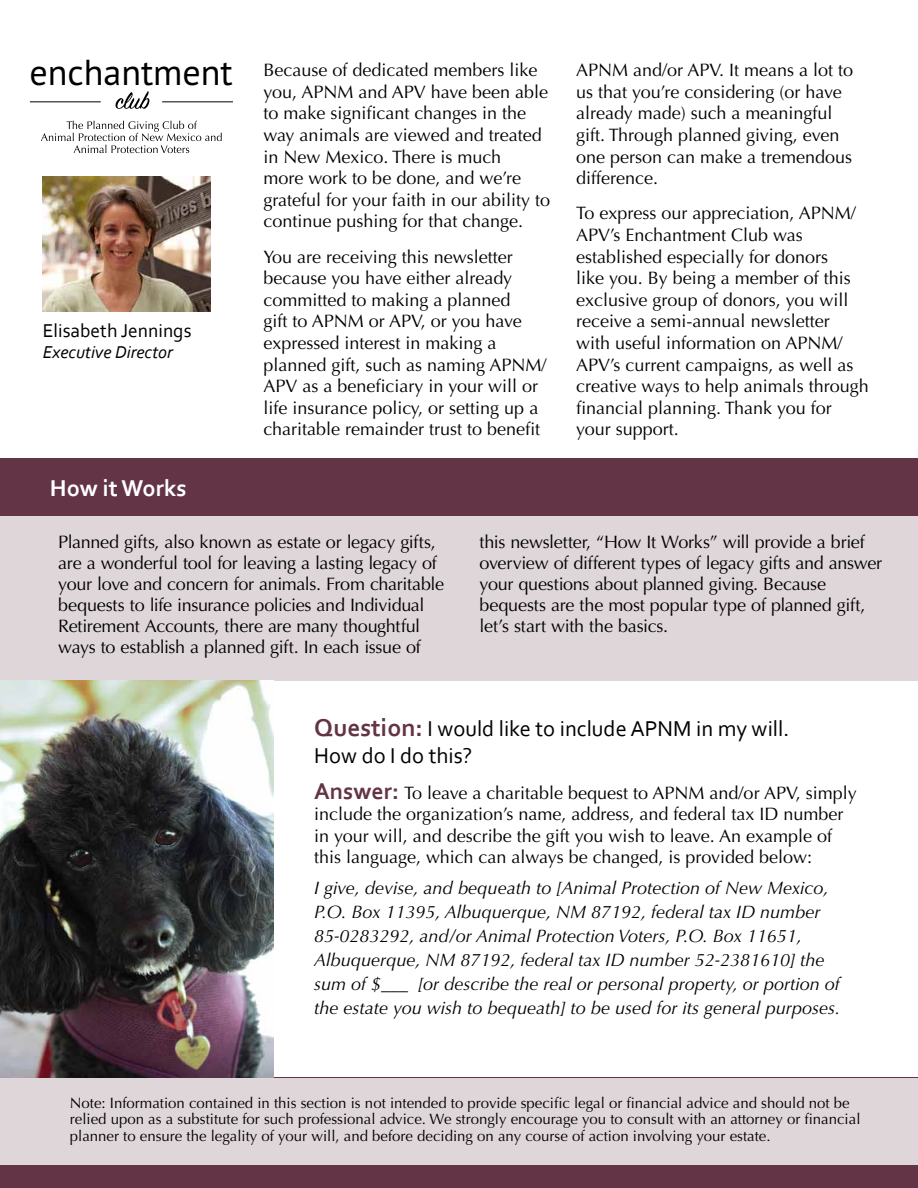
<style>
.page{position:relative;width:918px;height:1188px;background:#fff}
.page>*{position:absolute;margin:0;border:0;box-sizing:border-box;transform-origin:0 0}
.t1{font:36px "PT Sans";color:#000}
.t2{font:700 24px "Corbel";color:#fff}
.t3{font:22.5px/27px "Corbel";color:#000}
.t4{font:19.5px "Corbel";color:#000}
.t5{font:18px/21.6px "Optima";color:#000}
.t6{font:italic 18px/24px "Optima";color:#000}
.t7{font:18px/21px "Optima";letter-spacing:-.02em;color:#000}
.t8{font:italic 18px "Corbel";color:#000}
.t9{font:15px/16.5px "Optima";color:#000}
.s1{font-weight:700;font-size:25.5px;color:#633346}
.s2{font-family:"Corbel";font-weight:700;font-size:24px;color:#633346}
</style>
<div class="page">
<div style="left:0;top:458px;width:918px;height:222px;background:#633346"></div>
<div style="left:0;top:1078px;width:918px;height:110px;background:#633346"></div>
<div style="left:0;top:516px;width:918px;height:171px;background:#dfd6da"></div>
<div style="left:0;top:1078px;width:918px;height:86px;background:#dfd6da"></div>
<img style="left:0;top:680px;width:273px;height:397px">
<img style="left:43px;top:176px;width:167px;height:136px">
<hr style="left:30px;top:101px;width:71px;height:1px;background:#000">
<hr style="left:162px;top:101px;width:71px;height:1px;background:#000">
<svg style="left:115px;top:91px;width:35px;height:18px"></svg>
<svg style="left:41px;top:121px;width:181px;height:32px"></svg>
<h1 class="t1" style="left:29px;top:49px;width:205px">enchantment</h1>
<p class="t4" style="left:43px;top:318px;width:150px">Elisabeth Jennings</p>
<p class="t8" style="left:43px;top:341px;width:131px">Executive Director</p>
<h2 class="t2" style="left:50px;top:473px;width:138px">How it Works</h2>
<p class="t5" style="left:264px;top:60px;width:288px">Because of dedicated members like you, APNM and APV have been able to make significant changes in the way animals are viewed and treated in New Mexico. There is much<br>more work to be done, and we’re grateful for your faith in our ability to continue pushing for that change.</p>
<p class="t5" style="left:264px;top:246px;width:285px">You are receiving this newsletter because you have either already committed to making a planned<br>gift to APNM or APV, or you have expressed interest in making a planned gift, such as naming APNM/ APV as a beneficiary in your will or life insurance policy, or setting up a charitable remainder trust to benefit</p>
<p class="t5" style="left:576px;top:60px;width:279px">APNM and/or APV. It means a lot to us that you’re considering (or have already made) such a meaningful gift. Through planned giving, even one person can make a tremendous difference.</p>
<p class="t5" style="left:576px;top:203px;width:294px">To express our appreciation, APNM/<br>APV’s Enchantment Club was established especially for donors<br>like you. By being a member of this exclusive group of donors, you will receive a semi-annual newsletter<br>with useful information on APNM/<br>APV’s current campaigns, as well as creative ways to help animals through financial planning. Thank you for your support.</p>
<p class="t7" style="left:58px;top:532px;width:387px">Planned gifts, also known as estate or legacy gifts, are a wonderful tool for leaving a lasting legacy of your love and concern for animals. From charitable bequests to life insurance policies and Individual Retirement Accounts, there are many thoughtful ways to establish a planned gift. In each issue of</p>
<p class="t5" style="left:480px;top:532px;width:404px;line-height:21px">this newsletter, “How It Works” will provide a brief overview of different types of legacy gifts and answer your questions about planned giving. Because bequests are the most popular type of planned gift, let’s start with the basics.</p>
<p class="t3" style="left:314px;top:715px;width:477px"><span class="s1">Question:</span> I would like to include APNM in my will.<br>How do I do this?</p>
<p class="t5" style="left:314px;top:782px;width:544px"><span class="s2">Answer:</span> To leave a charitable bequest to APNM and/or APV, simply include the organization’s name, address, and federal tax ID number in your will, and describe the gift you wish to leave. An example of this language, which can always be changed, is provided below:</p>
<p class="t6" style="left:314px;top:876px;width:527px">I give, devise, and bequeath to [Animal Protection of New Mexico, P.O. Box 11395, Albuquerque, NM 87192, federal tax ID number 85-0283292, and/or Animal Protection Voters, P.O. Box 11651, Albuquerque, NM 87192, federal tax ID number 52-2381610] the sum of $___ [or describe the real or personal property, or portion of the estate you wish to bequeath] to be used for its general purposes.</p>
<p class="t9" style="left:70px;top:1094px;width:792px">Note: Information contained in this section is not intended to provide specific legal or financial advice and should not be relied upon as a substitute for such professional advice. We strongly encourage you to consult with an attorney or financial planner to ensure the legality of your will, and before deciding on any course of action involving your estate.</p>
</div>
